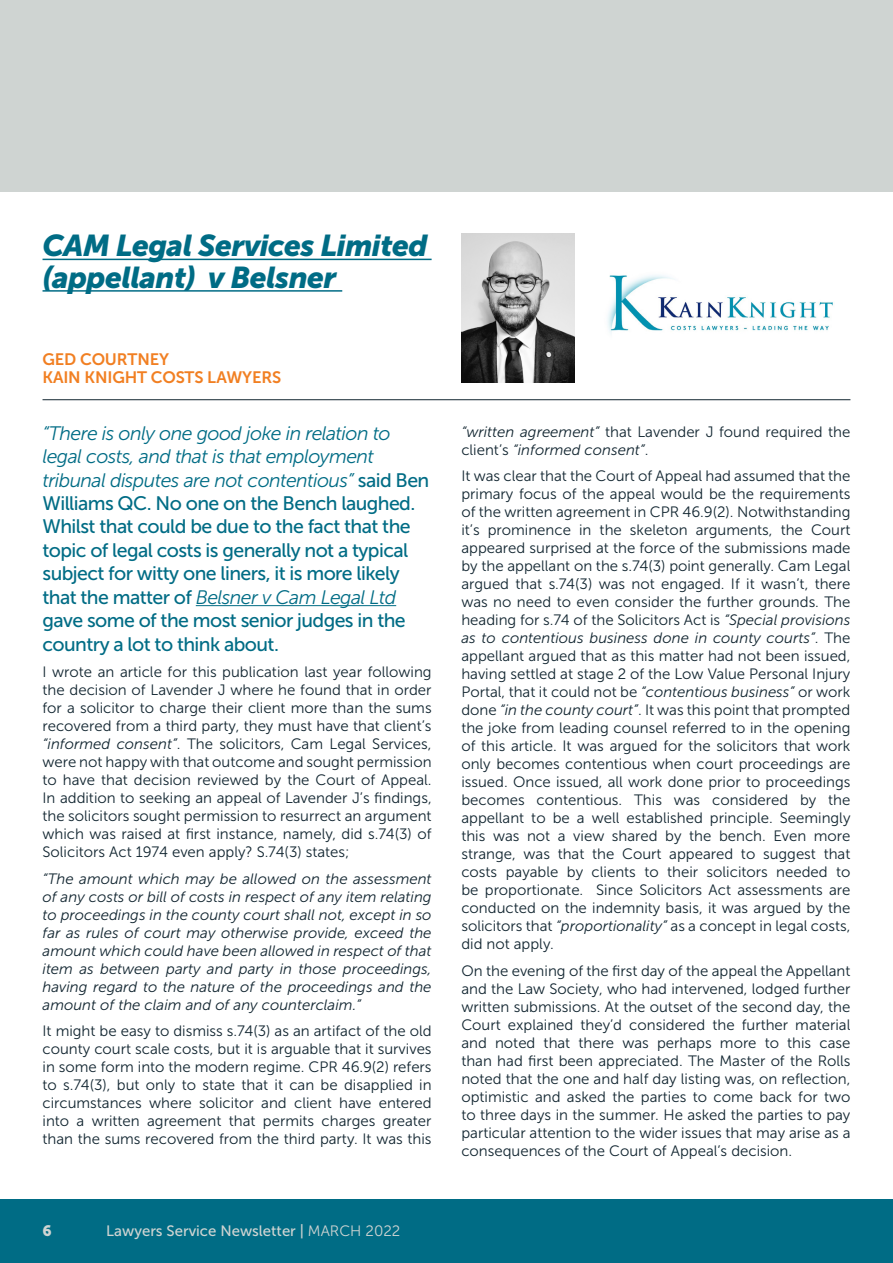
<style>
.page{position:relative;width:893px;height:1263px;background:#fff}
.page>*{position:absolute;margin:0;border:0;box-sizing:border-box;transform-origin:0 0}
.Article_title{font:italic 30px/31.5px "Museo Sans 900";letter-spacing:-.02em;color:#006c85}
.t1{font:19.5px/23.4px "Museo Sans 500";letter-spacing:-.03em;color:#006c85}
.Author___chambers{font:16.5px "Museo Sans 700";letter-spacing:-.01em;color:#f17f22}
.t2{font:15px/18px "Museo Sans 300";color:#112530;text-align:justify}
.t3{font:italic 15px/18px "Museo Sans 300";color:#112530;text-align:justify}
.t4{font:15px "Museo Sans 500";color:#cfd4d2}
.t5{font:15px "Museo Sans 900";color:#cfd4d2}
.s1{font-family:"Museo Sans 300";font-style:italic}
.s2{font-style:italic}
.s3{font-family:"Museo Sans 300"}
</style>
<div class="page">
<div style="left:0;top:1199px;width:892px;height:64px;background:#006c85"></div>
<div style="left:0;top:0;width:892px;height:191px;background:#cfd4d2"></div>
<hr style="left:43px;top:399px;width:807px;height:1px;background:#112530">
<img style="left:607px;top:275px;width:226px;height:58px">
<img style="left:461px;top:234px;width:113px;height:149px">
<hr style="left:196px;top:605px;width:200px;height:1px;background:#006c85">
<hr style="left:43px;top:259px;width:389px;height:1px;background:#006c85">
<hr style="left:43px;top:290px;width:299px;height:2px;background:#006c85">
<p class="Article_title" style="left:43px;top:230px;width:386px">CAM Legal Services Limited (appellant) v Belsner</p>
<p class="Author___chambers" style="left:43px;top:350px;width:128px">GED COURTNEY</p>
<p class="Author___chambers" style="left:43px;top:368px;width:240px">KAIN KNIGHT COSTS LAWYERS</p>
<p class="t1" style="left:43px;top:421px;width:388px"><span class="s1">“There is only one good joke in relation to legal costs, and that is that employment tribunal disputes are not contentious”</span> said Ben Williams QC. No one on the Bench laughed.<br>Whilst that could be due to the fact that the topic of legal costs is generally not a typical subject for witty one liners, it is more likely that the matter of <span class="s1">Belsner v Cam Legal Ltd </span>gave some of the most senior judges in the country a lot to think about.</p>
<p class="t2" style="left:43px;top:663px;width:391px">I wrote an article for this publication last year following the decision of Lavender J where he found that in order for a solicitor to charge their client more than the sums recovered from a third party, they must have that client’s <span class="s2">“informed consent”</span>. The solicitors, Cam Legal Services, were not happy with that outcome and sought permission to have that decision reviewed by the Court of Appeal.<br>In addition to seeking an appeal of Lavender J’s findings, the solicitors sought permission to resurrect an argument which was raised at first instance, namely, did s.74(3) of Solicitors Act 1974 even apply? S.74(3) states;</p>
<p class="t3" style="left:43px;top:869px;width:391px">“The amount which may be allowed on the assessment of any costs or bill of costs in respect of any item relating to proceedings in the county court shall not, except in so far as rules of court may otherwise provide, exceed the amount which could have been allowed in respect of that item as between party and party in those proceedings, having regard to the nature of the proceedings and the amount of the claim and of any counterclaim.”</p>
<p class="t2" style="left:43px;top:1022px;width:391px">It might be easy to dismiss s.74(3) as an artifact of the old county court scale costs, but it is arguable that it survives in some form into the modern regime. CPR 46.9(2) refers to s.74(3), but only to state that it can be disapplied in circumstances where solicitor and client have entered into a written agreement that permits charges greater than the sums recovered from the third party. It was this</p>
<p class="t5" style="left:43px;top:1222px;width:11px">6</p>
<p class="t4" style="left:106px;top:1222px;width:296px">Lawyers Service Newsletter | <span class="s3">MARCH 2022</span></p>
<p class="t2" style="left:461px;top:422px;width:391px"><span class="s2">“written agreement”</span> that Lavender J found required the client’s <span class="s2">“informed consent”</span>.</p>
<p class="t2" style="left:461px;top:467px;width:391px">It was clear that the Court of Appeal had assumed that the primary focus of the appeal would be the requirements of the written agreement in CPR 46.9(2). Notwithstanding it’s prominence in the skeleton arguments, the Court appeared surprised at the force of the submissions made by the appellant on the s.74(3) point generally. Cam Legal argued that s.74(3) was not engaged. If it wasn’t, there was no need to even consider the further grounds. The heading for s.74 of the Solicitors Act is <span class="s2">“Special provisions as to contentious business done in county courts”</span>. The appellant argued that as this matter had not been issued, having settled at stage 2 of the Low Value Personal Injury Portal, that it could not be <span class="s2">“contentious business”</span> or work done <span class="s2">“in the county court”</span>. It was this point that prompted the joke from leading counsel referred to in the opening of this article. It was argued for the solicitors that work only becomes contentious when court proceedings are issued. Once issued, all work done prior to proceedings becomes contentious. This was considered by the appellant to be a well established principle. Seemingly this was not a view shared by the bench. Even more strange, was that the Court appeared to suggest that costs payable by clients to their solicitors needed to be proportionate. Since Solicitors Act assessments are conducted on the indemnity basis, it was argued by the solicitors that <span class="s2">“proportionality”</span> as a concept in legal costs, did not apply.</p>
<p class="t2" style="left:461px;top:961px;width:391px">On the evening of the first day of the appeal the Appellant and the Law Society, who had intervened, lodged further written submissions. At the outset of the second day, the Court explained they’d considered the further material and noted that there was perhaps more to this case than had first been appreciated. The Master of the Rolls noted that the one and half day listing was, on reflection, optimistic and asked the parties to come back for two to three days in the summer. He asked the parties to pay particular attention to the wider issues that may arise as a consequences of the Court of Appeal’s decision.</p>
</div>
